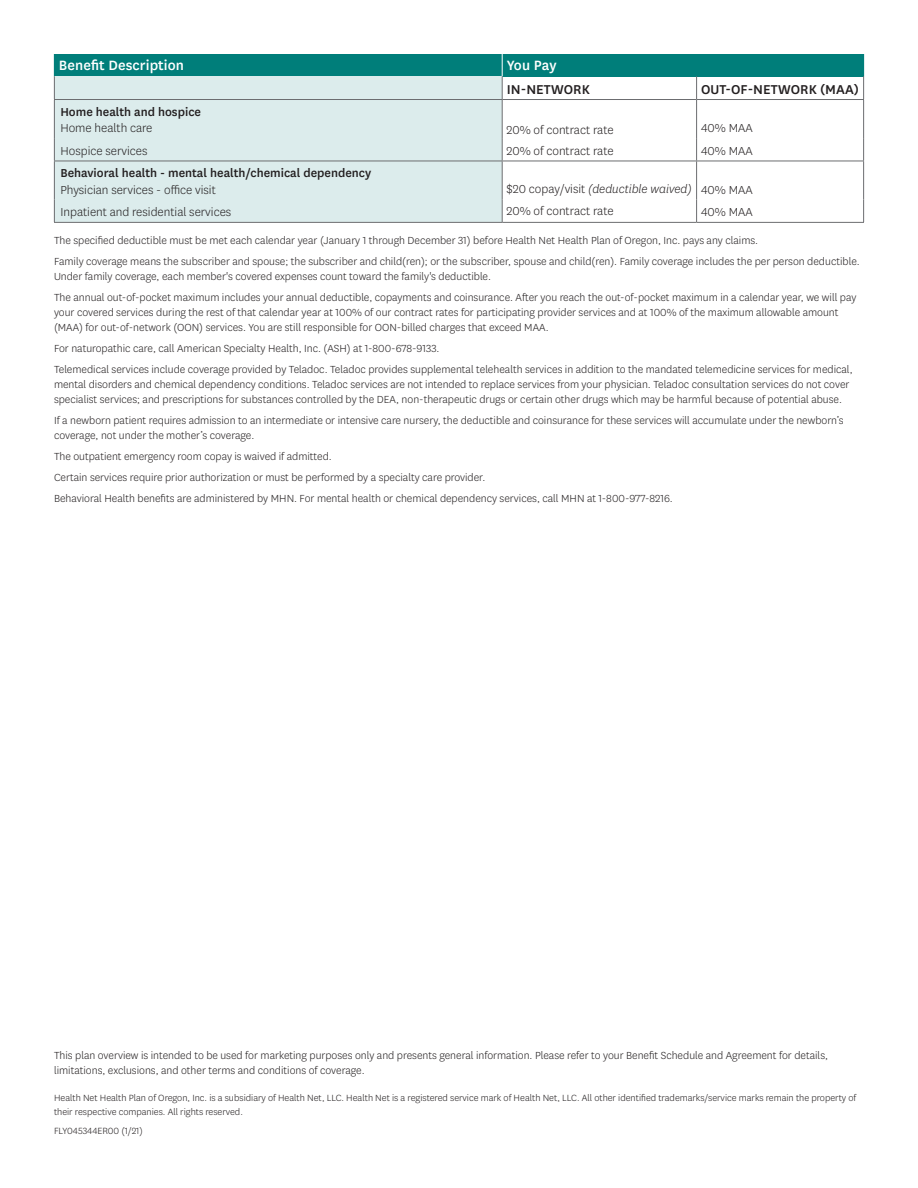
<style>
.page{position:relative;width:918px;height:1188px;background:#fff}
.page>*{position:absolute;margin:0;border:0;box-sizing:border-box;transform-origin:0 0}
.t1{font:500 15.75px "Centene Sans";letter-spacing:.005em;color:#fff}
.t2{font:500 15px "Centene Sans";letter-spacing:.005em;color:#231f20}
.t3{font:300 13.5px "Centene Sans";color:#231f20}
.t4{font:500 13.5px "Centene Sans";color:#231f20}
.t5{font:italic 300 13.5px "Centene Sans";color:#231f20}
.t6{font:300 12px/15px "Centene Sans";color:#231f20}
.t7{font:300 10.5px/13.5px "Centene Sans";color:#231f20}
.s1{font-style:normal}
</style>
<div class="page">
<div style="left:54px;top:54px;width:448px;height:22px;background:#007e7a"></div>
<div style="left:502px;top:54px;width:362px;height:22px;background:#007e7a"></div>
<div style="left:54px;top:76px;width:448px;height:24px;background:#dcecec"></div>
<div style="left:54px;top:100px;width:448px;height:38px;background:#dcecec"></div>
<div style="left:54px;top:138px;width:448px;height:23px;background:#dcecec"></div>
<div style="left:54px;top:161px;width:448px;height:39px;background:#dcecec"></div>
<div style="left:54px;top:200px;width:448px;height:22px;background:#dcecec"></div>
<svg style="left:696px;top:76px;width:1px;height:23px"></svg>
<hr style="left:697px;top:99px;width:167px;height:1px;background:#6c6d70">
<hr style="left:697px;top:161px;width:167px;height:1px;background:#6c6d70">
<hr style="left:697px;top:222px;width:167px;height:1px;background:#6c6d70">
<svg style="left:502px;top:54px;width:1px;height:45px"></svg>
<hr style="left:54px;top:99px;width:448px;height:1px;background:#6c6d70">
<svg style="left:54px;top:76px;width:1px;height:23px"></svg>
<hr style="left:54px;top:100px;width:1px;height:38px;background:#6c6d70">
<hr style="left:54px;top:222px;width:448px;height:1px;background:#6c6d70">
<svg style="left:54px;top:200px;width:1px;height:22px"></svg>
<hr style="left:54px;top:161px;width:1px;height:39px;background:#6c6d70">
<hr style="left:502px;top:100px;width:1px;height:38px;background:#6c6d70">
<hr style="left:696px;top:100px;width:1px;height:38px;background:#6c6d70">
<hr style="left:502px;top:99px;width:195px;height:1px;background:#6c6d70">
<hr style="left:502px;top:161px;width:195px;height:1px;background:#6c6d70">
<hr style="left:502px;top:222px;width:195px;height:1px;background:#6c6d70">
<svg style="left:54px;top:138px;width:1px;height:23px"></svg>
<hr style="left:54px;top:161px;width:448px;height:1px;background:#6c6d70">
<hr style="left:502px;top:161px;width:1px;height:39px;background:#6c6d70">
<hr style="left:696px;top:161px;width:1px;height:39px;background:#6c6d70">
<svg style="left:502px;top:138px;width:1px;height:23px"></svg>
<svg style="left:502px;top:200px;width:1px;height:22px"></svg>
<svg style="left:696px;top:138px;width:1px;height:23px"></svg>
<svg style="left:696px;top:200px;width:1px;height:22px"></svg>
<svg style="left:863px;top:138px;width:1px;height:23px"></svg>
<svg style="left:863px;top:200px;width:1px;height:22px"></svg>
<svg style="left:863px;top:76px;width:1px;height:23px"></svg>
<hr style="left:863px;top:100px;width:1px;height:38px;background:#6c6d70">
<hr style="left:863px;top:161px;width:1px;height:39px;background:#6c6d70">
<h1 class="t1" style="left:59px;top:55px;width:127px">Benefit Description</h1>
<h1 class="t1" style="left:507px;top:55px;width:51px">You Pay</h1>
<p class="t2" style="left:507px;top:79px;width:85px">IN-NETWORK</p>
<p class="t2" style="left:701px;top:79px;width:160px">OUT-OF-NETWORK (MAA)</p>
<p class="t4" style="left:60px;top:102px;width:142px">Home health and hospice</p>
<p class="t3" style="left:60px;top:120px;width:94px">Home health care</p>
<p class="t3" style="left:507px;top:121px;width:109px">20% of contract rate</p>
<p class="t3" style="left:701px;top:120px;width:53px">40% MAA</p>
<p class="t3" style="left:60px;top:142px;width:89px">Hospice services</p>
<p class="t3" style="left:507px;top:143px;width:109px">20% of contract rate</p>
<p class="t3" style="left:701px;top:142px;width:53px">40% MAA</p>
<p class="t4" style="left:60px;top:164px;width:312px">Behavioral health - mental health/chemical dependency</p>
<p class="t3" style="left:60px;top:181px;width:157px">Physician services - office visit</p>
<p class="t5" style="left:507px;top:181px;width:187px"><span class="s1">$20 copay/visit</span> (deductible waived)</p>
<p class="t3" style="left:701px;top:181px;width:53px">40% MAA</p>
<p class="t3" style="left:60px;top:203px;width:172px">Inpatient and residential services</p>
<p class="t3" style="left:507px;top:203px;width:109px">20% of contract rate</p>
<p class="t3" style="left:701px;top:203px;width:53px">40% MAA</p>
<p class="t6" style="left:54px;top:232px;width:706px">The specified deductible must be met each calendar year (January 1 through December 31) before Health Net Health Plan of Oregon, Inc. pays any claims.</p>
<p class="t6" style="left:54px;top:253px;width:807px">Family coverage means the subscriber and spouse; the subscriber and child(ren); or the subscriber, spouse and child(ren). Family coverage includes the per person deductible.<br>Under family coverage, each member's covered expenses count toward the family's deductible.</p>
<p class="t6" style="left:54px;top:289px;width:804px">The annual out-of-pocket maximum includes your annual deductible, copayments and coinsurance. After you reach the out-of-pocket maximum in a calendar year, we will pay your covered services during the rest of that calendar year at 100% of our contract rates for participating provider services and at 100% of the maximum allowable amount (MAA) for out-of-network (OON) services. You are still responsible for OON-billed charges that exceed MAA.</p>
<p class="t6" style="left:54px;top:340px;width:387px">For naturopathic care, call American Specialty Health, Inc. (ASH) at 1-800-678-9133.</p>
<p class="t6" style="left:54px;top:361px;width:800px">Telemedical services include coverage provided by Teladoc. Teladoc provides supplemental telehealth services in addition to the mandated telemedicine services for medical, mental disorders and chemical dependency conditions. Teladoc services are not intended to replace services from your physician. Teladoc consultation services do not cover specialist services; and prescriptions for substances controlled by the DEA, non-therapeutic drugs or certain other drugs which may be harmful because of potential abuse.</p>
<p class="t6" style="left:54px;top:412px;width:791px">If a newborn patient requires admission to an intermediate or intensive care nursery, the deductible and coinsurance for these services will accumulate under the newborn’s coverage, not under the mother’s coverage.</p>
<p class="t6" style="left:54px;top:448px;width:279px">The outpatient emergency room copay is waived if admitted.</p>
<p class="t6" style="left:54px;top:469px;width:433px">Certain services require prior authorization or must be performed by a specialty care provider.</p>
<p class="t6" style="left:54px;top:490px;width:620px">Behavioral Health benefits are administered by MHN. For mental health or chemical dependency services, call MHN at 1-800-977-8216.</p>
<p class="t6" style="left:54px;top:1047px;width:776px">This plan overview is intended to be used for marketing purposes only and presents general information. Please refer to your Benefit Schedule and Agreement for details, limitations, exclusions, and other terms and conditions of coverage.</p>
<p class="t7" style="left:54px;top:1091px;width:804px">Health Net Health Plan of Oregon, Inc. is a subsidiary of Health Net, LLC. Health Net is a registered service mark of Health Net, LLC. All other identified trademarks/service marks remain the property of their respective companies. All rights reserved.</p>
<p class="t7" style="left:54px;top:1124px;width:90px">FLY045344ER00 (1/21)</p>
</div>
